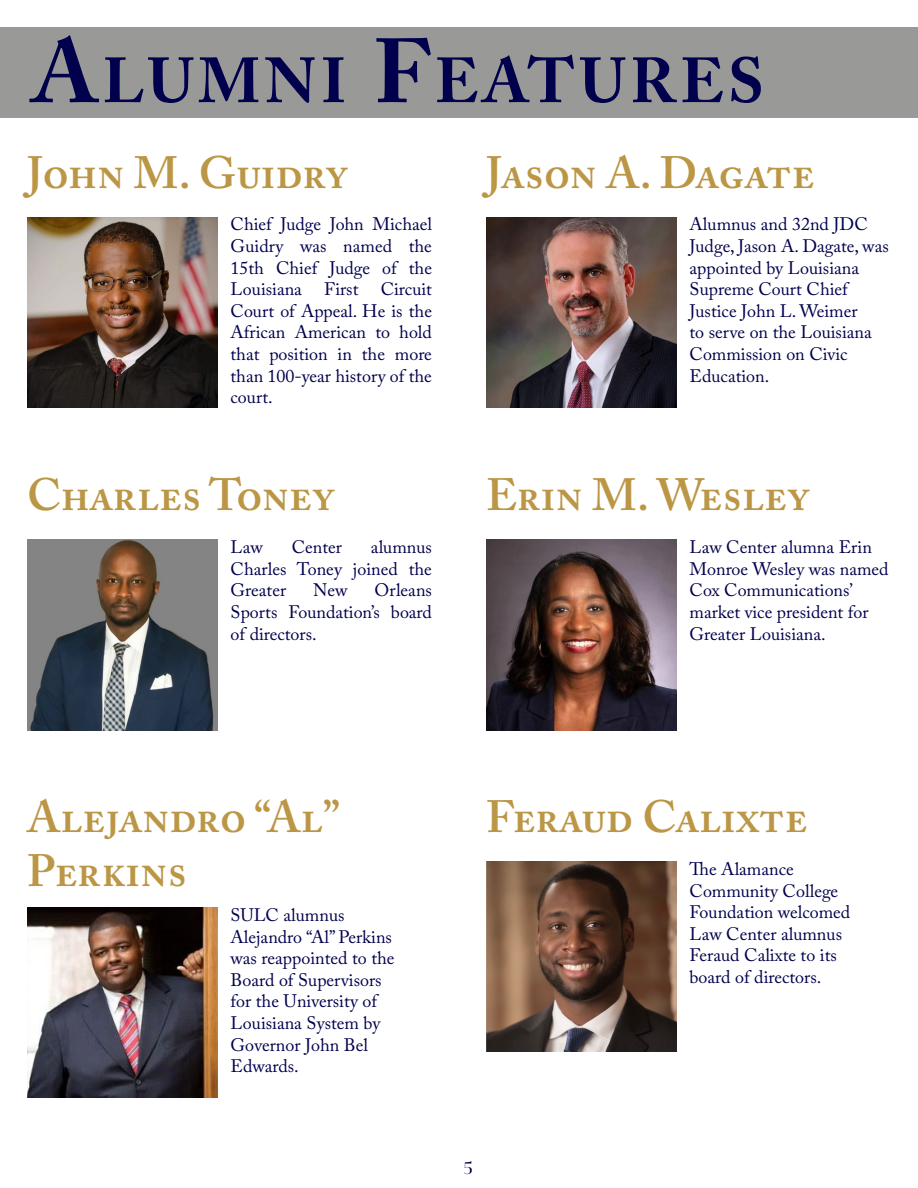
<style>
.page{position:relative;width:918px;height:1188px;background:#fff}
.page>*{position:absolute;margin:0;border:0;box-sizing:border-box;transform-origin:0 0}
.t1{font:700 63px "Adobe Caslon Pro";letter-spacing:.07em;color:#00004d}
.t2{font:600 45px/54px "Adobe Caslon Pro";color:#bb9645}
.t3{font:18px/21.6px "Adobe Caslon Pro";color:#00004d}
.t4{font:18px "Raylig Alternate";color:#00004d}
.s1{font-size:90px}
</style>
<div class="page">
<hr style="left:0;top:451px;width:1px;height:90px;background:#999998">
<div style="left:0;top:27px;width:918px;height:90px;background:#999998"></div>
<img style="left:27px;top:217px;width:190px;height:190px">
<img style="left:486px;top:217px;width:190px;height:190px">
<img style="left:27px;top:540px;width:190px;height:190px">
<img style="left:27px;top:908px;width:190px;height:190px">
<img style="left:486px;top:540px;width:190px;height:190px">
<img style="left:486px;top:862px;width:190px;height:190px">
<p class="t1" style="left:33px;top:43px;width:733px"><span class="s1">A</span>LUMNI <span class="s1">F</span>EATURES</p>
<p class="t2" style="left:27px;top:145px;width:322px">John M. Guidry</p>
<p class="t2" style="left:486px;top:145px;width:330px">Jason A. Dagate</p>
<p class="t3" style="left:231px;top:213px;width:203px;text-align:justify">Chief Judge John Michael Guidry was named the 15th Chief Judge of the Louisiana First Circuit Court of Appeal. He is the African American to hold that position in the more than 100-year history of the court.</p>
<p class="t3" style="left:690px;top:213px;width:201px">Alumnus and 32nd JDC<br>Judge, Jason A. Dagate, was appointed by Louisiana<br>Supreme Court Chief<br>Justice John L. Weimer<br>to serve on the Louisiana<br>Commission on Civic<br>Education.</p>
<p class="t2" style="left:27px;top:468px;width:309px">Charles Toney</p>
<p class="t3" style="left:231px;top:536px;width:34px">Law</p>
<p class="t3" style="left:292px;top:536px;width:52px">Center</p>
<p class="t3" style="left:231px;top:536px;width:203px;text-align:justify;text-indent:140px">alumnus Charles Toney joined the Greater</p>
<p class="t3" style="left:231px;top:579px;width:203px;text-align:justify;text-indent:144px">Orleans Sports Foundation’s board of directors.</p>
<p class="t3" style="left:313px;top:579px;width:36px">New</p>
<p class="t2" style="left:486px;top:468px;width:325px">Erin M. Wesley</p>
<p class="t3" style="left:690px;top:536px;width:201px">Law Center alumna Erin<br>Monroe Wesley was named<br>Cox Communications’ market vice president for<br>Greater Louisiana.</p>
<p class="t2" style="left:27px;top:790px;width:314px">Alejandro “Al”<br>Perkins</p>
<p class="t3" style="left:231px;top:904px;width:165px">SULC alumnus<br>Alejandro “Al” Perkins was reappointed to the<br>Board of Supervisors for the University of<br>Louisiana System by<br>Governor John Bel<br>Edwards.</p>
<p class="t2" style="left:486px;top:790px;width:323px">Feraud Calixte</p>
<p class="t3" style="left:690px;top:858px;width:162px">The Alamance<br>Community College<br>Foundation welcomed<br>Law Center alumnus<br>Feraud Calixte to its board of directors.</p>
<p class="t4" style="left:464px;top:1156px;width:10px">5</p>
</div>
